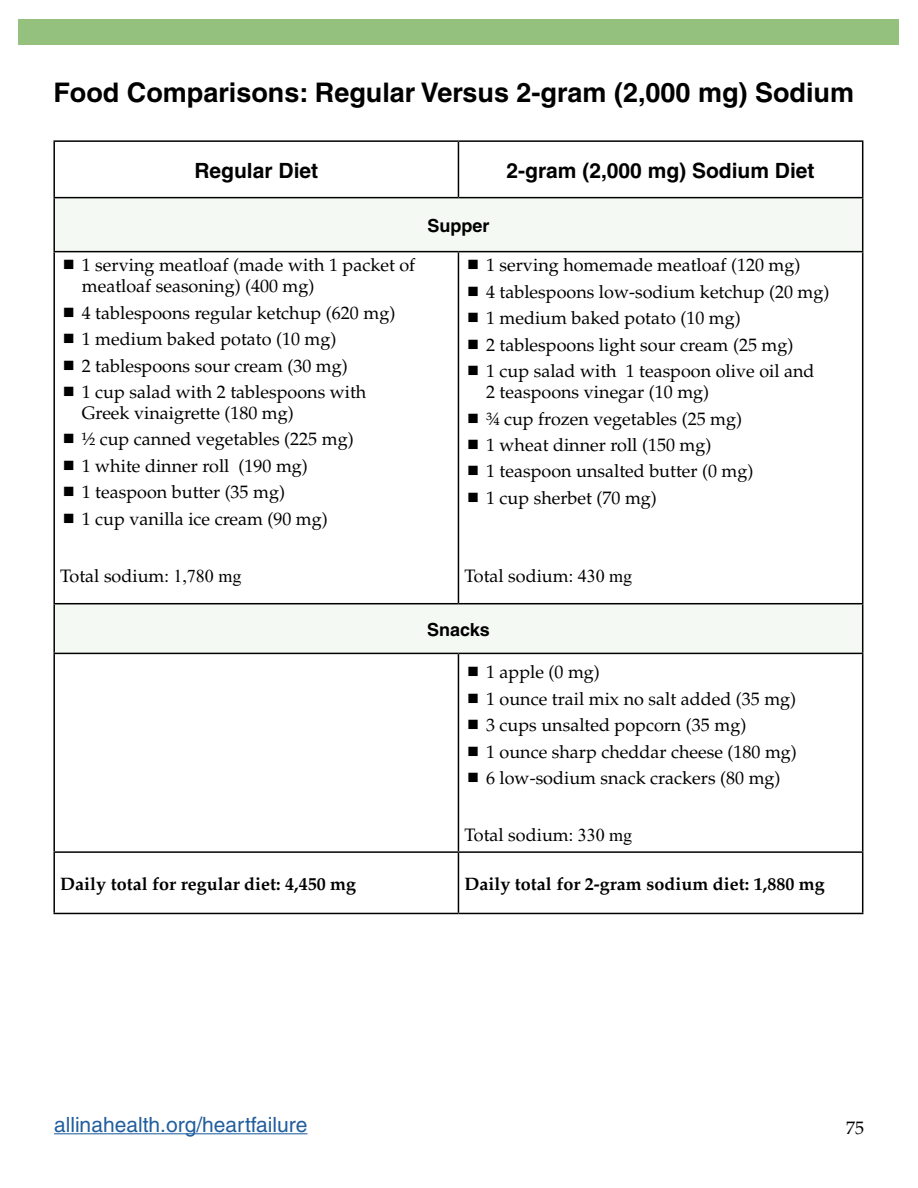
<style>
.page{position:relative;width:918px;height:1188px;background:#fff}
.page>*{position:absolute;margin:0;border:0;box-sizing:border-box;transform-origin:0 0}
.t1{font:700 27px "Helvetica";color:#000}
.t2{font:700 21px "Helvetica";color:#000}
.t3{font:21px "Helvetica";color:#215e9e}
.t4{font:18px/26.4px "Palatino";color:#000}
.t5{font:700 18px "Palatino";color:#000}
.t6{font:700 18px "Helvetica";color:#000}
.s1{font-family:"Times New Roman"}
</style>
<div class="page">
<div style="left:18px;top:19px;width:881px;height:26px;background:#94c27e"></div>
<svg style="left:55px;top:142px;width:807px;height:55px"></svg>
<svg style="left:55px;top:198px;width:807px;height:455px"></svg>
<hr style="left:53px;top:140px;width:405px;height:2px;background:#000">
<hr style="left:53px;top:142px;width:2px;height:55px;background:#000">
<hr style="left:458px;top:140px;width:405px;height:2px;background:#000">
<hr style="left:458px;top:142px;width:1px;height:55px;background:#000">
<hr style="left:862px;top:142px;width:1px;height:55px;background:#000">
<hr style="left:53px;top:197px;width:405px;height:1px;background:#000">
<hr style="left:53px;top:198px;width:2px;height:53px;background:#000">
<hr style="left:458px;top:197px;width:405px;height:1px;background:#000">
<hr style="left:862px;top:198px;width:1px;height:53px;background:#000">
<hr style="left:53px;top:251px;width:405px;height:1px;background:#000">
<hr style="left:53px;top:252px;width:2px;height:351px;background:#000">
<hr style="left:458px;top:251px;width:405px;height:1px;background:#000">
<hr style="left:458px;top:252px;width:1px;height:351px;background:#000">
<hr style="left:862px;top:252px;width:1px;height:351px;background:#000">
<hr style="left:53px;top:603px;width:405px;height:1px;background:#000">
<hr style="left:53px;top:604px;width:2px;height:49px;background:#000">
<hr style="left:458px;top:603px;width:405px;height:1px;background:#000">
<hr style="left:862px;top:604px;width:1px;height:49px;background:#000">
<hr style="left:53px;top:653px;width:405px;height:1px;background:#000">
<hr style="left:53px;top:654px;width:2px;height:197px;background:#000">
<hr style="left:458px;top:653px;width:405px;height:1px;background:#000">
<hr style="left:458px;top:654px;width:1px;height:197px;background:#000">
<hr style="left:862px;top:654px;width:1px;height:197px;background:#000">
<hr style="left:53px;top:851px;width:405px;height:2px;background:#000">
<hr style="left:53px;top:853px;width:2px;height:60px;background:#000">
<hr style="left:458px;top:851px;width:405px;height:2px;background:#000">
<hr style="left:458px;top:853px;width:1px;height:60px;background:#000">
<hr style="left:862px;top:853px;width:1px;height:60px;background:#000">
<hr style="left:53px;top:913px;width:405px;height:1px;background:#000">
<hr style="left:458px;top:913px;width:405px;height:1px;background:#000">
<hr style="left:54px;top:1133px;width:253px;height:1px;background:#215e9e">
<svg style="left:64px;top:260px;width:9px;height:10px"></svg>
<svg style="left:64px;top:308px;width:9px;height:9px"></svg>
<svg style="left:64px;top:334px;width:9px;height:9px"></svg>
<svg style="left:64px;top:360px;width:9px;height:10px"></svg>
<svg style="left:64px;top:387px;width:9px;height:9px"></svg>
<svg style="left:64px;top:434px;width:9px;height:10px"></svg>
<svg style="left:64px;top:461px;width:9px;height:9px"></svg>
<svg style="left:64px;top:487px;width:9px;height:9px"></svg>
<svg style="left:64px;top:513px;width:9px;height:10px"></svg>
<svg style="left:468px;top:260px;width:10px;height:10px"></svg>
<svg style="left:468px;top:287px;width:10px;height:9px"></svg>
<svg style="left:468px;top:313px;width:10px;height:9px"></svg>
<svg style="left:468px;top:339px;width:10px;height:10px"></svg>
<svg style="left:468px;top:366px;width:10px;height:9px"></svg>
<svg style="left:468px;top:413px;width:10px;height:10px"></svg>
<svg style="left:468px;top:440px;width:10px;height:9px"></svg>
<svg style="left:468px;top:466px;width:10px;height:9px"></svg>
<svg style="left:468px;top:492px;width:10px;height:10px"></svg>
<h1 class="t1" style="left:53px;top:76px;width:802px">Food Comparisons: Regular Versus 2-gram (2,000 mg) Sodium</h1>
<p class="t2" style="left:194px;top:157px;width:125px">Regular Diet</p>
<p class="t2" style="left:507px;top:157px;width:310px">2-gram (2,000 mg) Sodium Diet</p>
<p class="t6" style="left:427px;top:214px;width:64px">Supper</p>
<p class="t4" style="left:82px;top:255px;width:335px;line-height:21px">1 serving meatloaf (made with 1 packet of meatloaf seasoning) (400 mg)</p>
<p class="t4" style="left:82px;top:300px;width:315px">4 tablespoons regular ketchup (620 mg)<br>1 medium baked potato (10 mg)<br>2 tablespoons sour cream (30 mg)<br>1 cup salad with 2 tablespoons with</p>
<p class="t4" style="left:82px;top:400px;width:273px">Greek vinaigrette (180 mg)<br>½ cup canned vegetables (225 mg)<br>1 white dinner roll (190 mg)<br>1 teaspoon butter (35 mg)<br>1 cup vanilla ice cream (90 mg)</p>
<p class="t4" style="left:60px;top:563px;width:183px">Total sodium: <span class="s1">1,780 mg</span></p>
<p class="t4" style="left:486px;top:252px;width:345px">1 serving homemade meatloaf (120 mg)<br>4 tablespoons low-sodium ketchup (20 mg)<br>1 medium baked potato (10 mg)<br>2 tablespoons light sour cream (25 mg)<br>1 cup salad with 1 teaspoon olive oil and</p>
<p class="t4" style="left:486px;top:379px;width:269px">2 teaspoons vinegar (10 mg)<br>¾ cup frozen vegetables (25 mg)<br>1 wheat dinner roll (150 mg)<br>1 teaspoon unsalted butter (0 mg)<br>1 cup sherbet (70 mg)</p>
<p class="t4" style="left:464px;top:563px;width:169px">Total sodium: <span class="s1">430 mg</span></p>
<p class="t6" style="left:427px;top:618px;width:64px">Snacks</p>
<p class="t4" style="left:486px;top:659px;width:312px">1 apple (0 mg)<br>1 ounce trail mix no salt added (35 mg)<br>3 cups unsalted popcorn (35 mg)<br>1 ounce sharp cheddar cheese (180 mg)<br>6 low-sodium snack crackers (80 mg)</p>
<p class="t4" style="left:464px;top:822px;width:169px">Total sodium: <span class="s1">330 mg</span></p>
<p class="t5" style="left:60px;top:873px;width:297px">Daily total for regular diet: 4,450 mg</p>
<p class="t5" style="left:464px;top:873px;width:362px">Daily total for 2-gram sodium diet: 1,880 mg</p>
<p class="t3" style="left:54px;top:1112px;width:255px">allinahealth.org/heartfailure</p>
<p class="t4" style="left:846px;top:1115px;width:19px">75</p>
</div>
